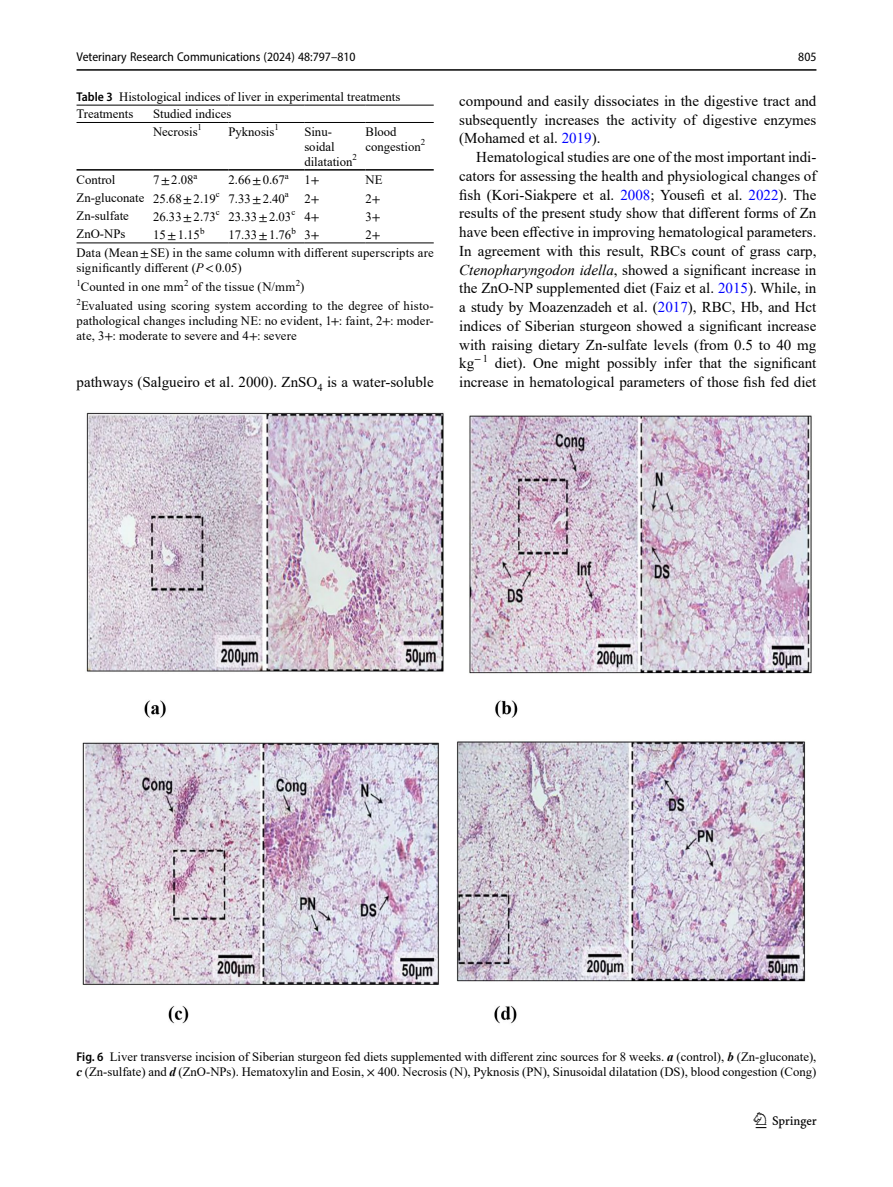
<style>
.page{position:relative;width:893px;height:1187px;background:#fff}
.page>*{position:absolute;margin:0;border:0;box-sizing:border-box;transform-origin:0 0}
.t1{font:22.5px "Springnew";color:#000}
.Body_Text_Indent{font:15px/18.8px "Times New Roman";color:#000;text-align:justify}
.Table_Footnote{font:12.75px/15px "Times New Roman";letter-spacing:.015em;color:#000}
.Figure_Caption{font:12.75px/15px "Times New Roman";color:#000}
.Table_Body{font:12.75px "Times New Roman";color:#000}
.Table_Head{font:12.75px/15px "Times New Roman";color:#000}
.Table_Caption{font:12.75px "Times New Roman";color:#000}
.t2{font:semi-condensed 12.75px "Myriad Pro";color:#000}
.s1{font-family:"Myriad Pro";font-weight:600;font-stretch:semi-condensed}
.s2{font-family:"STIX"}
.s3{font-style:italic}
.s4{color:#00f}
.s5{font-weight:700;font-style:italic}
</style>
<div class="page">
<hr style="left:77px;top:69px;width:739px;height:2px;background:#000">
<hr style="left:153px;top:105px;width:75px;height:1px;background:#000">
<hr style="left:228px;top:105px;width:76px;height:1px;background:#000">
<hr style="left:304px;top:105px;width:61px;height:1px;background:#000">
<hr style="left:365px;top:105px;width:69px;height:1px;background:#000">
<hr style="left:77px;top:122px;width:76px;height:1px;background:#000">
<hr style="left:77px;top:169px;width:76px;height:1px;background:#000">
<hr style="left:153px;top:122px;width:75px;height:1px;background:#000">
<hr style="left:153px;top:169px;width:75px;height:1px;background:#000">
<hr style="left:228px;top:122px;width:76px;height:1px;background:#000">
<hr style="left:228px;top:169px;width:76px;height:1px;background:#000">
<hr style="left:304px;top:122px;width:61px;height:1px;background:#000">
<hr style="left:304px;top:169px;width:61px;height:1px;background:#000">
<hr style="left:365px;top:122px;width:69px;height:1px;background:#000">
<hr style="left:365px;top:169px;width:69px;height:1px;background:#000">
<hr style="left:153px;top:242px;width:75px;height:1px;background:#000">
<hr style="left:228px;top:242px;width:76px;height:1px;background:#000">
<hr style="left:304px;top:242px;width:61px;height:1px;background:#000">
<hr style="left:365px;top:242px;width:69px;height:1px;background:#000">
<hr style="left:77px;top:242px;width:76px;height:1px;background:#000">
<hr style="left:77px;top:105px;width:76px;height:1px;background:#000">
<img style="left:82px;top:412px;width:730px;height:612px">
<p class="t2" style="left:77px;top:49px;width:280px">Veterinary Research Communications (2024) 48:797–810</p>
<p class="Table_Caption" style="left:77px;top:88px;width:325px"><span class="s1">Table 3</span> Histological indices of liver in experimental treatments</p>
<p class="Table_Head" style="left:77px;top:106px;width:58px">Treatments</p>
<p class="Table_Head" style="left:153px;top:106px;width:80px">Studied indices</p>
<p class="Table_Head" style="left:153px;top:123px;width:51px">Necrosis<sup>1</sup></p>
<p class="Table_Head" style="left:228px;top:123px;width:52px">Pyknosis<sup>1</sup></p>
<p class="Table_Head" style="left:304px;top:123px;width:54px">Sinu&shy;soidal dilatation<sup>2</sup></p>
<p class="Table_Head" style="left:365px;top:123px;width:61px">Blood congestion<sup>2</sup></p>
<p class="Table_Body" style="left:77px;top:170px;width:40px">Control</p>
<p class="Table_Body" style="left:153px;top:171px;width:46px">7<span class="s2">±</span>2.08<sup>a</sup></p>
<p class="Table_Body" style="left:228px;top:171px;width:62px">2.66<span class="s2">±</span>0.67<sup>a</sup></p>
<p class="Table_Body" style="left:304px;top:171px;width:17px">1<span class="s2">+</span></p>
<p class="Table_Body" style="left:365px;top:170px;width:18px">NE</p>
<p class="Table_Body" style="left:77px;top:188px;width:69px">Zn-gluconate</p>
<p class="Table_Body" style="left:153px;top:189px;width:68px">25.68<span class="s2">±</span>2.19<sup>c</sup></p>
<p class="Table_Body" style="left:228px;top:189px;width:62px">7.33<span class="s2">±</span>2.40<sup>a</sup></p>
<p class="Table_Body" style="left:304px;top:189px;width:17px">2<span class="s2">+</span></p>
<p class="Table_Body" style="left:365px;top:189px;width:17px">2<span class="s2">+</span></p>
<p class="Table_Body" style="left:77px;top:206px;width:54px">Zn-sulfate</p>
<p class="Table_Body" style="left:153px;top:207px;width:68px">26.33<span class="s2">±</span>2.73<sup>c</sup></p>
<p class="Table_Body" style="left:228px;top:207px;width:68px">23.33<span class="s2">±</span>2.03<sup>c</sup></p>
<p class="Table_Body" style="left:304px;top:207px;width:17px">4<span class="s2">+</span></p>
<p class="Table_Body" style="left:365px;top:207px;width:17px">3<span class="s2">+</span></p>
<p class="Table_Body" style="left:77px;top:225px;width:50px">ZnO-NPs</p>
<p class="Table_Body" style="left:153px;top:225px;width:53px">15<span class="s2">±</span>1.15<sup>b</sup></p>
<p class="Table_Body" style="left:228px;top:225px;width:69px">17.33<span class="s2">±</span>1.76<sup>b</sup></p>
<p class="Table_Body" style="left:304px;top:225px;width:17px">3<span class="s2">+</span></p>
<p class="Table_Body" style="left:365px;top:225px;width:17px">2<span class="s2">+</span></p>
<p class="Table_Footnote" style="left:77px;top:244px;width:359px">Data (Mean<span class="s2">±</span>SE) in the same column with different superscripts are significantly different (<span class="s3">P</span><span class="s2">&lt;</span>0.05)</p>
<p class="Table_Footnote" style="left:77px;top:279px;width:229px"><sup>1</sup>Counted in one mm<sup>2</sup> of the tissue (N/mm<sup>2</sup>)</p>
<p class="Table_Footnote" style="left:77px;top:298px;width:359px;text-align:justify"><sup>2</sup>Evaluated using scoring system according to the degree of histo&shy;pathological changes including NE: no evident, 1<span class="s2">+</span>: faint, 2<span class="s2">+</span>: moder&shy;ate, 3<span class="s2">+</span>: moderate to severe and 4<span class="s2">+</span>: severe</p>
<p class="t2" style="left:798px;top:49px;width:20px">805</p>
<p class="Body_Text_Indent" style="left:459px;top:91px;width:359px">compound and easily dissociates in the digestive tract and subsequently increases the activity of digestive enzymes (Mohamed et al. <span class="s4">2019</span>).</p>
<p class="Body_Text_Indent" style="left:459px;top:147px;width:359px;text-indent:17px">Hematological studies are one of the most important indi&shy;cators for assessing the health and physiological changes of fish (Kori-Siakpere et al. <span class="s4">2008</span>; Yousefi et al. <span class="s4">2022</span>). The results of the present study show that different forms of Zn have been effective in improving hematological parameters.<br>In agreement with this result, RBCs count of grass carp, <span class="s3">Ctenopharyngodon idella</span>, showed a significant increase in the ZnO-NP supplemented diet (Faiz et al. <span class="s4">2015</span>). While, in a study by Moazenzadeh et al. (<span class="s4">2017</span>), RBC, Hb, and Hct indices of Siberian sturgeon showed a significant increase with raising dietary Zn-sulfate levels (from 0.5 to 40 mg kg<sup>−</sup><sup>1</sup> diet). One might possibly infer that the significant</p>
<p class="Body_Text_Indent" style="left:77px;top:372px;width:359px">pathways (Salgueiro et al. 2000). ZnSO<sub>4</sub> is a water-soluble</p>
<p class="Body_Text_Indent" style="left:459px;top:372px;width:359px">increase in hematological parameters of those fish fed diet</p>
<p class="Figure_Caption" style="left:77px;top:1049px;width:741px"><span class="s1">Fig. 6</span> Liver transverse incision of Siberian sturgeon fed diets supplemented with different zinc sources for 8 weeks. <span class="s5">a</span> (control), <span class="s5">b</span> (Zn-gluconate), <span class="s5">c</span> (Zn-sulfate) and <span class="s5">d</span> (ZnO-NPs). Hematoxylin and Eosin, <span class="s2">×</span> 400. Necrosis (N), Pyknosis (PN), Sinusoidal dilatation (DS), blood congestion (Cong)</p>
<h1 class="t1" style="left:756px;top:1107px;width:63px">1 3</h1>
</div>
